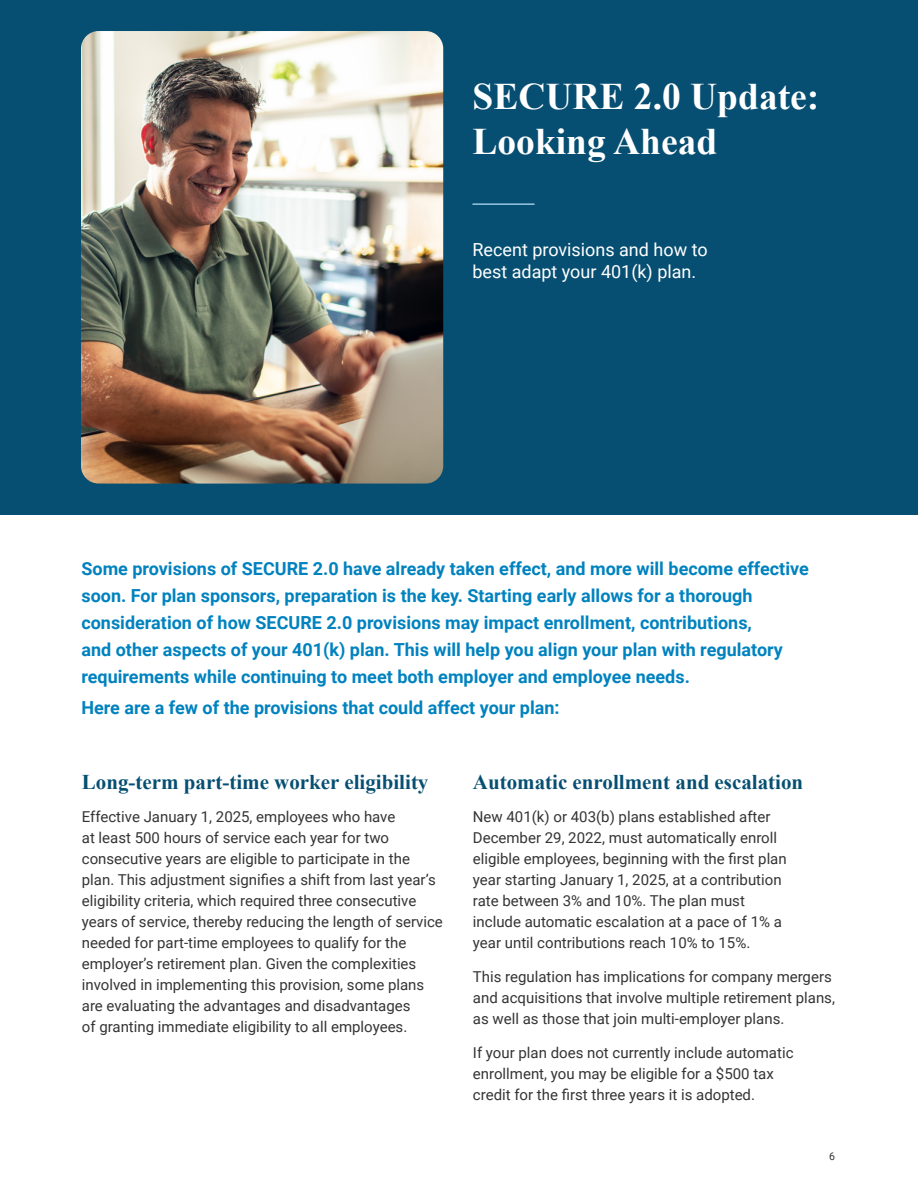
<style>
.page{position:relative;width:918px;height:1188px;background:#fff}
.page>*{position:absolute;margin:0;border:0;box-sizing:border-box;transform-origin:0 0}
.FNL-Article_Heading{font:700 37.5px/45px "Times New Roman";color:#fff}
.FNL-Paragraph_Headin{font:700 21px "Times New Roman";color:#074f72}
.FNL-Call_out_text_Se{font:700 18px/27px "Roboto";color:#0082bf}
.FNL-Sub_Heading_Whit{font:18px/21.6px "Roboto";color:#fff}
.FNL-Body{font:15px/21px "Roboto";color:#343434}
.t1{font:10.5px "Roboto";color:#343434}
</style>
<div class="page">
<div style="left:0;top:0;width:918px;height:515px;background:#074f72"></div>
<img style="left:81px;top:31px;width:362px;height:453px">
<hr style="left:472px;top:203px;width:63px;height:2px;background:#9ac7e2">
<p class="FNL-Article_Heading" style="left:472px;top:73px;width:348px">SECURE 2.0 Update:<br>Looking Ahead</p>
<p class="FNL-Sub_Heading_Whit" style="left:472px;top:238px;width:237px">Recent provisions and how to best adapt your 401(k) plan.</p>
<p class="FNL-Call_out_text_Se" style="left:81px;top:555px;width:729px">Some provisions of SECURE 2.0 have already taken effect, and more will become effective soon. For plan sponsors, preparation is the key. Starting early allows for a thorough consideration of how SECURE 2.0 provisions may impact enrollment, contributions,<br>and other aspects of your 401(k) plan. This will help you align your plan with regulatory requirements while continuing to meet both employer and employee needs.</p>
<p class="FNL-Call_out_text_Se" style="left:81px;top:694px;width:480px">Here are a few of the provisions that could affect your plan:</p>
<p class="FNL-Paragraph_Headin" style="left:82px;top:767px;width:348px">Long-term part-time worker eligibility</p>
<p class="FNL-Body" style="left:82px;top:806px;width:363px">Effective January 1, 2025, employees who have<br>at least 500 hours of service each year for two consecutive years are eligible to participate in the plan. This adjustment signifies a shift from last year’s eligibility criteria, which required three consecutive years of service, thereby reducing the length of service needed for part-time employees to qualify for the employer’s retirement plan. Given the complexities involved in implementing this provision, some plans are evaluating the advantages and disadvantages<br>of granting immediate eligibility to all employees.</p>
<p class="FNL-Paragraph_Headin" style="left:473px;top:767px;width:332px">Automatic enrollment and escalation</p>
<p class="FNL-Body" style="left:473px;top:806px;width:315px">New 401(k) or 403(b) plans established after December 29, 2022, must automatically enroll eligible employees, beginning with the first plan year starting January 1, 2025, at a contribution rate between 3% and 10%. The plan must include automatic escalation at a pace of 1% a year until contributions reach 10% to 15%.</p>
<p class="FNL-Body" style="left:473px;top:966px;width:364px">This regulation has implications for company mergers and acquisitions that involve multiple retirement plans, as well as those that join multi-employer plans.</p>
<p class="FNL-Body" style="left:473px;top:1041px;width:322px">If your plan does not currently include automatic enrollment, you may be eligible for a $500 tax credit for the first three years it is adopted.</p>
<p class="t1" style="left:829px;top:1149px;width:7px">6</p>
</div>
